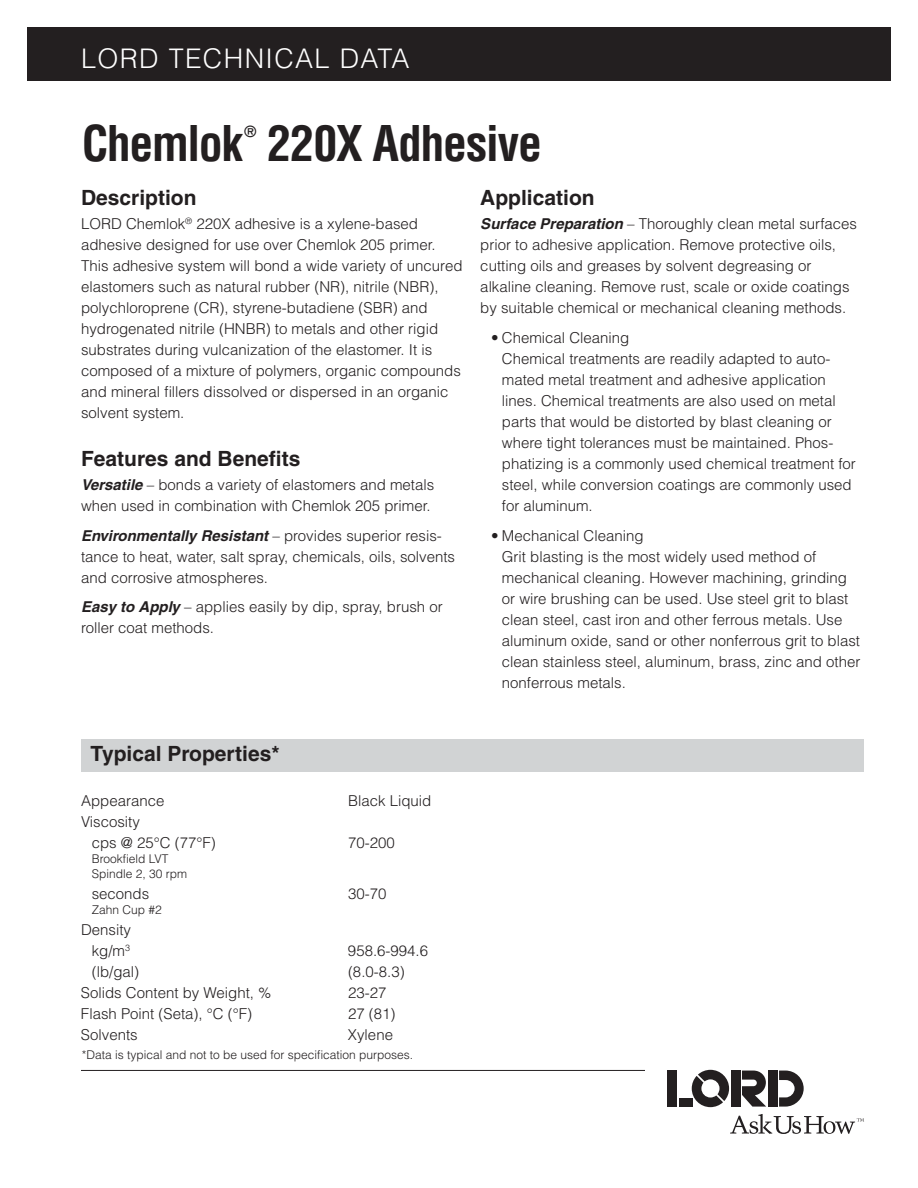
<style>
.page{position:relative;width:918px;height:1188px;background:#fff}
.page>*{position:absolute;margin:0;border:0;box-sizing:border-box;transform-origin:0 0}
.t1{font:700 condensed 48px "Helvetica";letter-spacing:-.03em;color:#231f20}
.t2{font:300 27px "Helvetica";letter-spacing:.05em;color:#fff}
.t3{font:700 21px "Helvetica";color:#231f20}
.t4{font:300 15px/21px "Helvetica";color:#231f20}
.t5{font:700 condensed 15px "Helvetica";color:#231f20}
.t6{font:300 12px/15px "Helvetica";color:#231f20}
.s1{font-weight:700;font-style:italic}
</style>
<div class="page">
<hr style="left:81px;top:1070px;width:564px;height:1px;background:#231f20">
<svg style="left:692px;top:1070px;width:37px;height:37px"></svg>
<div style="left:668px;top:1071px;width:9px;height:36px;background:#231f20"></div>
<div style="left:731px;top:1071px;width:9px;height:36px;background:#231f20"></div>
<div style="left:768px;top:1071px;width:9px;height:36px;background:#231f20"></div>
<svg style="left:742px;top:1071px;width:24px;height:36px"></svg>
<div style="left:679px;top:1098px;width:13px;height:9px;background:#231f20"></div>
<svg style="left:779px;top:1071px;width:25px;height:36px"></svg>
<svg style="left:730px;top:1114px;width:134px;height:20px"></svg>
<div style="left:27px;top:27px;width:864px;height:54px;background:#231f20"></div>
<div style="left:81px;top:739px;width:783px;height:33px;background:#d1d3d4"></div>
<h2 class="t2" style="left:82px;top:48px;width:330px">LORD TECHNICAL DATA</h2>
<h1 class="t1" style="left:82px;top:125px;width:163px">Chemlok</h1>
<p class="t5" style="left:244px;top:125px;width:14px">®</p>
<h1 class="t1" style="left:267px;top:125px;width:277px">220X Adhesive</h1>
<h3 class="t3" style="left:480px;top:190px;width:116px">Application</h3>
<p class="t4" style="left:480px;top:215px;width:378px"><span class="s1">Surface Preparation</span> – Thoroughly clean metal surfaces prior to adhesive application. Remove protective oils, cutting oils and greases by solvent degreasing or alkaline cleaning. Remove rust, scale or oxide coatings by suitable chemical or mechanical cleaning methods.</p>
<p class="t4" style="left:502px;top:329px;width:356px;text-indent:-11px">• Chemical Cleaning<br>Chemical treatments are readily adapted to auto&shy;mated metal treatment and adhesive application lines. Chemical treatments are also used on metal parts that would be distorted by blast cleaning or where tight tolerances must be maintained. Phos&shy;phatizing is a commonly used chemical treatment for steel, while conversion coatings are commonly used for aluminum.</p>
<p class="t4" style="left:502px;top:526px;width:360px;text-indent:-11px">• Mechanical Cleaning<br>Grit blasting is the most widely used method of mechanical cleaning. However machining, grinding or wire brushing can be used. Use steel grit to blast clean steel, cast iron and other ferrous metals. Use aluminum oxide, sand or other nonferrous grit to blast clean stainless steel, aluminum, brass, zinc and other nonferrous metals.</p>
<h3 class="t3" style="left:81px;top:190px;width:117px">Description</h3>
<p class="t4" style="left:81px;top:215px;width:383px">LORD Chemlok<sup>®</sup> 220X adhesive is a xylene-based adhesive designed for use over Chemlok 205 primer.<br>This adhesive system will bond a wide variety of uncured elastomers such as natural rubber (NR), nitrile (NBR), polychloroprene (CR), styrene-butadiene (SBR) and hydrogenated nitrile (HNBR) to metals and other rigid substrates during vulcanization of the elastomer. It is composed of a mixture of polymers, organic compounds and mineral fillers dissolved or dispersed in an organic solvent system.</p>
<h3 class="t3" style="left:81px;top:451px;width:221px">Features and Benefits</h3>
<p class="t4" style="left:81px;top:476px;width:355px"><span class="s1">Versatile</span> – bonds a variety of elastomers and metals when used in combination with Chemlok 205 primer.</p>
<p class="t4" style="left:81px;top:526px;width:376px"><span class="s1">Environmentally Resistant</span> – provides superior resis&shy;tance to heat, water, salt spray, chemicals, oils, solvents and corrosive atmospheres.</p>
<p class="t4" style="left:81px;top:598px;width:363px"><span class="s1">Easy to Apply</span> – applies easily by dip, spray, brush or roller coat methods.</p>
<h3 class="t3" style="left:91px;top:746px;width:190px">Typical Properties*</h3>
<p class="t4" style="left:81px;top:792px;width:85px">Appearance</p>
<p class="t4" style="left:348px;top:792px;width:85px">Black Liquid</p>
<p class="t4" style="left:92px;top:813px;width:126px;text-indent:-11px">Viscosity<br>cps @ 25°C (77°F)</p>
<p class="t4" style="left:348px;top:834px;width:48px">70-200</p>
<p class="t6" style="left:92px;top:852px;width:97px">Brookfield LVT<br>Spindle 2, 30 rpm</p>
<p class="t4" style="left:92px;top:885px;width:59px">seconds</p>
<p class="t4" style="left:348px;top:885px;width:40px">30-70</p>
<p class="t6" style="left:92px;top:903px;width:72px">Zahn Cup #2</p>
<p class="t4" style="left:81px;top:921px;width:52px;text-align:right">Density kg/m<sup>3</sup></p>
<p class="t4" style="left:348px;top:942px;width:82px">958.6-994.6</p>
<p class="t4" style="left:92px;top:963px;width:49px">(lb/gal)</p>
<p class="t4" style="left:348px;top:963px;width:58px">(8.0-8.3)</p>
<p class="t4" style="left:81px;top:984px;width:192px">Solids Content by Weight, %</p>
<p class="t4" style="left:348px;top:984px;width:40px">23-27</p>
<p class="t4" style="left:81px;top:1005px;width:173px">Flash Point (Seta), °C (°F)</p>
<p class="t4" style="left:348px;top:1005px;width:49px">27 (81)</p>
<p class="t4" style="left:81px;top:1026px;width:58px">Solvents</p>
<p class="t4" style="left:348px;top:1026px;width:47px">Xylene</p>
<p class="t6" style="left:82px;top:1048px;width:333px">*Data is typical and not to be used for specification purposes.</p>
</div>
